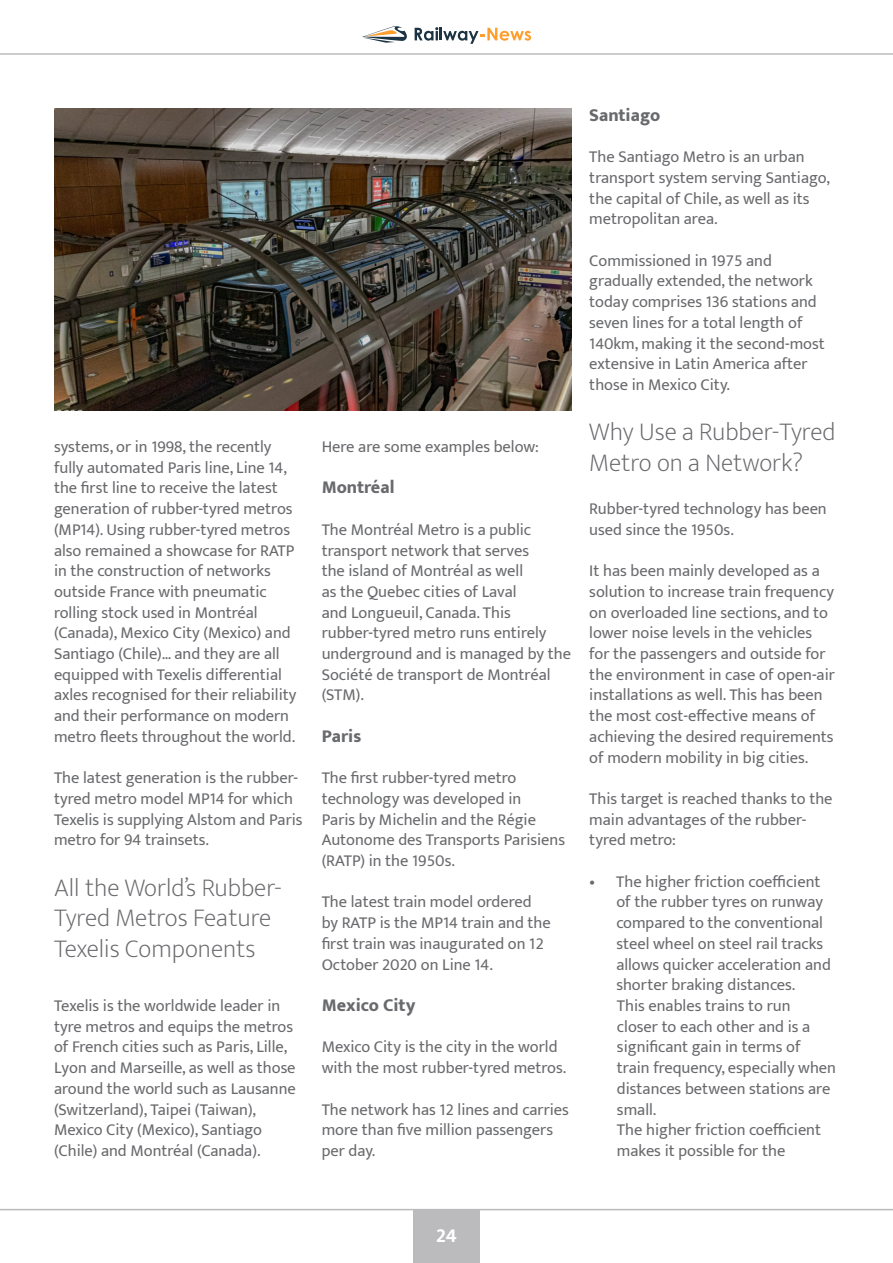
<style>
.page{position:relative;width:893px;height:1263px;background:#fff}
.page>*{position:absolute;margin:0;border:0;box-sizing:border-box;transform-origin:0 0}
.t1{font:200 25.5px/30.6px "Mukta";color:#696a6d}
.t2{font:700 21px "Mukta Mahee";color:#fff}
.t3{font:800 18px "Mukta";color:#696a6d}
.t4{font:16.5px/20.7px "Mukta";color:#696a6d}
</style>
<div class="page">
<img style="left:54px;top:108px;width:517px;height:303px">
<svg style="left:362px;top:26px;width:45px;height:17px"></svg>
<svg style="left:415px;top:27px;width:116px;height:17px"></svg>
<hr style="left:0;top:1209px;width:893px;height:1px;background:#bbbbbd">
<div style="left:413px;top:1209px;width:67px;height:54px;background:#bbbbbd"></div>
<hr style="left:0;top:53px;width:893px;height:2px;background:#bbbdbe">
<p class="t4" style="left:54px;top:436px;width:244px">systems, or in 1998, the recently fully automated Paris line, Line 14, the first line to receive the latest generation of rubber-tyred metros (MP14). Using rubber-tyred metros also remained a showcase for RATP in the construction of networks outside France with pneumatic rolling stock used in Montréal (Canada), Mexico City (Mexico) and Santiago (Chile)… and they are all equipped with Texelis differential axles recognised for their reliability and their performance on modern metro fleets throughout the world.</p>
<p class="t4" style="left:54px;top:767px;width:250px">The latest generation is the rubber&shy;tyred metro model MP14 for which<br>Texelis is supplying Alstom and Paris metro for 94 trainsets.</p>
<p class="t1" style="left:54px;top:872px;width:229px">All the World’s Rubber-<br>Tyred Metros Feature<br>Texelis Components</p>
<p class="t4" style="left:54px;top:995px;width:243px">Texelis is the worldwide leader in tyre metros and equips the metros of French cities such as Paris, Lille, Lyon and Marseille, as well as those around the world such as Lausanne (Switzerland), Taipei (Taiwan), Mexico City (Mexico), Santiago (Chile) and Montréal (Canada).</p>
<p class="t4" style="left:322px;top:436px;width:219px">Here are some examples below:</p>
<p class="t3" style="left:322px;top:477px;width:74px">Montréal</p>
<p class="t4" style="left:322px;top:519px;width:251px">The Montréal Metro is a public transport network that serves<br>the island of Montréal as well<br>as the Quebec cities of Laval<br>and Longueuil, Canada. This rubber-tyred metro runs entirely underground and is managed by the<br>Société de transport de Montréal (STM).</p>
<p class="t3" style="left:322px;top:725px;width:41px">Paris</p>
<p class="t4" style="left:322px;top:767px;width:245px">The first rubber-tyred metro technology was developed in<br>Paris by Michelin and the Régie<br>Autonome des Transports Parisiens (RATP) in the 1950s.</p>
<p class="t4" style="left:322px;top:891px;width:231px">The latest train model ordered by RATP is the MP14 train and the first train was inaugurated on 12<br>October 2020 on Line 14.</p>
<p class="t3" style="left:322px;top:994px;width:95px">Mexico City</p>
<p class="t4" style="left:322px;top:1036px;width:246px">Mexico City is the city in the world with the most rubber-tyred metros.</p>
<p class="t4" style="left:322px;top:1098px;width:249px">The network has 12 lines and carries more than five million passengers per day.</p>
<p class="t3" style="left:589px;top:104px;width:72px">Santiago</p>
<p class="t4" style="left:589px;top:146px;width:242px">The Santiago Metro is an urban transport system serving Santiago, the capital of Chile, as well as its metropolitan area.</p>
<p class="t4" style="left:589px;top:250px;width:237px">Commissioned in 1975 and gradually extended, the network today comprises 136 stations and seven lines for a total length of<br>140km, making it the second-most extensive in Latin America after those in Mexico City.</p>
<p class="t1" style="left:589px;top:417px;width:248px">Why Use a Rubber-Tyred<br>Metro on a Network?</p>
<p class="t4" style="left:589px;top:498px;width:239px">Rubber-tyred technology has been used since the 1950s.</p>
<p class="t4" style="left:589px;top:560px;width:247px">It has been mainly developed as a solution to increase train frequency on overloaded line sections, and to lower noise levels in the vehicles for the passengers and outside for the environment in case of open-air installations as well. This has been the most cost-effective means of achieving the desired requirements of modern mobility in big cities.</p>
<p class="t4" style="left:589px;top:788px;width:245px">This target is reached thanks to the main advantages of the rubber&shy;tyred metro:</p>
<p class="t4" style="left:616px;top:871px;width:216px;text-indent:-27px">• The higher friction coefficient of the rubber tyres on runway compared to the conventional steel wheel on steel rail tracks allows quicker acceleration and shorter braking distances.</p>
<p class="t4" style="left:617px;top:995px;width:221px">This enables trains to run<br>closer to each other and is a significant gain in terms of train frequency, especially when distances between stations are small.</p>
<p class="t4" style="left:617px;top:1119px;width:206px">The higher friction coefficient makes it possible for the</p>
<p class="t2" style="left:436px;top:1222px;width:22px">24</p>
</div>
